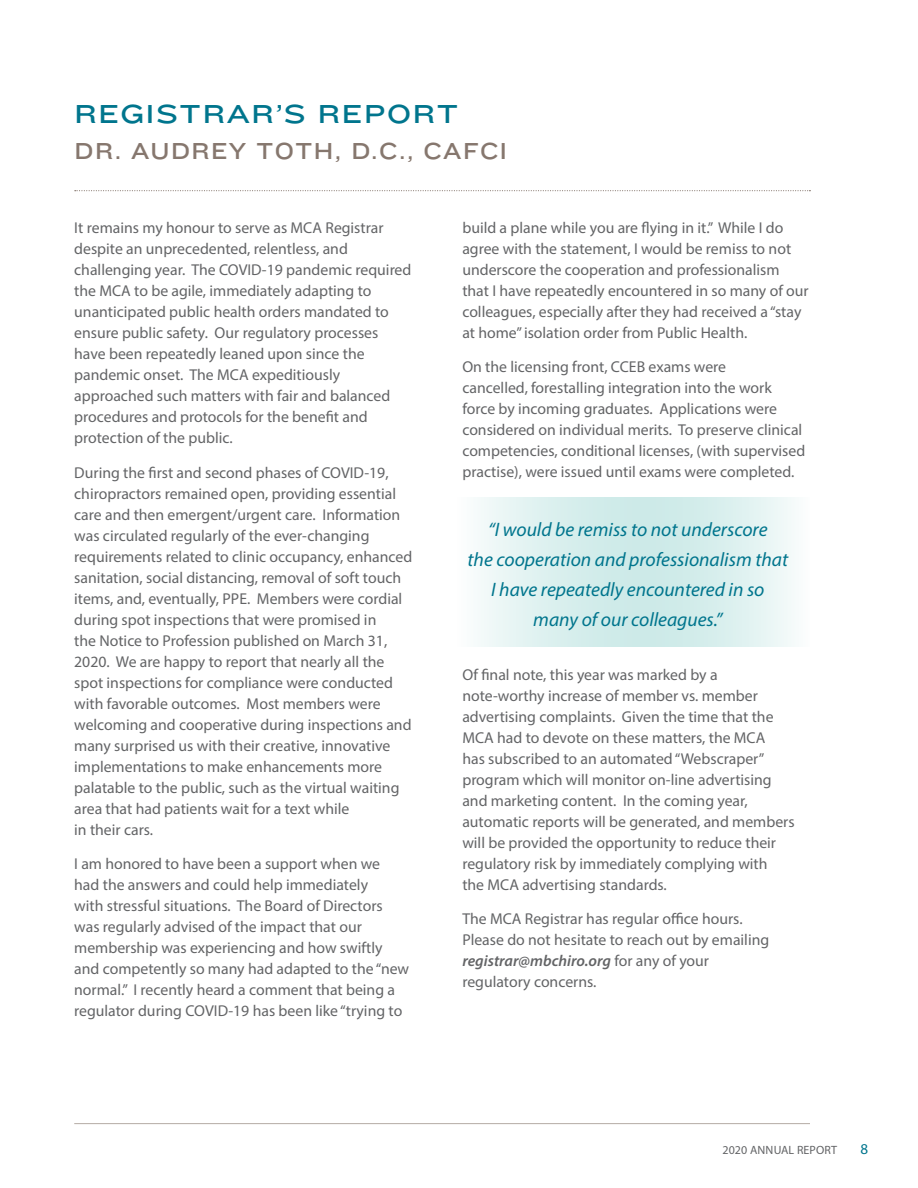
<style>
.page{position:relative;width:918px;height:1188px;background:#fff}
.page>*{position:absolute;margin:0;border:0;box-sizing:border-box;transform-origin:0 0}
.t1{font:27px "Knockout 34 Junior Sumo";letter-spacing:.06em;color:#00758d}
.t2{font:24px "Knockout 33 Junior Heviwt";letter-spacing:.06em;color:#86776e}
.t3{font:italic 19.5px/30px "Myriad Pro";color:#00758d;text-align:center}
.t4{font:15.75px/21px "Myriad Pro";color:#636466}
.t5{font:15px "Myriad Pro";color:#00758d}
.t6{font:12px "Myriad Pro";letter-spacing:.01em;color:#636466}
.s1{font-weight:600;font-style:italic}
</style>
<div class="page">
<svg style="left:75px;top:190px;width:735px;height:1px"></svg>
<hr style="left:74px;top:1123px;width:736px;height:1px;background:#b5aba4">
<svg style="left:480px;top:498px;width:312px;height:149px;background:#dbefee"></svg>
<h1 class="t1" style="left:75px;top:94px;width:385px">REGISTRAR’S REPORT</h1>
<h2 class="t2" style="left:75px;top:134px;width:434px">DR. AUDREY TOTH, D.C., CAFCI</h2>
<p class="t4" style="left:74px;top:217px;width:339px">It remains my honour to serve as MCA Registrar despite an unprecedented, relentless, and challenging year. The COVID-19 pandemic required the MCA to be agile, immediately adapting to unanticipated public health orders mandated to ensure public safety. Our regulatory processes have been repeatedly leaned upon since the pandemic onset. The MCA expeditiously approached such matters with fair and balanced procedures and protocols for the benefit and protection of the public.</p>
<p class="t4" style="left:74px;top:462px;width:340px">During the first and second phases of COVID-19, chiropractors remained open, providing essential care and then emergent/urgent care. Information was circulated regularly of the ever-changing requirements related to clinic occupancy, enhanced sanitation, social distancing, removal of soft touch items, and, eventually, PPE. Members were cordial during spot inspections that were promised in<br>the Notice to Profession published on March 31, 2020. We are happy to report that nearly all the spot inspections for compliance were conducted with favorable outcomes. Most members were welcoming and cooperative during inspections and many surprised us with their creative, innovative implementations to make enhancements more palatable to the public, such as the virtual waiting area that had patients wait for a text while<br>in their cars.</p>
<p class="t4" style="left:74px;top:853px;width:337px">I am honored to have been a support when we had the answers and could help immediately<br>with stressful situations. The Board of Directors was regularly advised of the impact that our membership was experiencing and how swiftly and competently so many had adapted to the “new normal.” I recently heard a comment that being a regulator during COVID-19 has been like “trying to</p>
<p class="t4" style="left:462px;top:217px;width:348px">build a plane while you are flying in it.” While I do agree with the statement, I would be remiss to not underscore the cooperation and professionalism that I have repeatedly encountered in so many of our colleagues, especially after they had received a “stay at home” isolation order from Public Health.</p>
<p class="t4" style="left:462px;top:356px;width:344px">On the licensing front, CCEB exams were<br>cancelled, forestalling integration into the work force by incoming graduates. Applications were considered on individual merits. To preserve clinical competencies, conditional licenses, (with supervised practise), were issued until exams were completed.</p>
<p class="t3" style="left:468px;top:514px;width:322px">“I would be remiss to not underscore<br>the cooperation and professionalism that I have repeatedly encountered in so many of our colleagues.”</p>
<p class="t4" style="left:462px;top:664px;width:334px">Of final note, this year was marked by a note-worthy increase of member vs. member advertising complaints. Given the time that the MCA had to devote on these matters, the MCA<br>has subscribed to an automated “Webscraper” program which will monitor on-line advertising and marketing content. In the coming year, automatic reports will be generated, and members will be provided the opportunity to reduce their regulatory risk by immediately complying with<br>the MCA advertising standards.</p>
<p class="t4" style="left:462px;top:908px;width:308px">The MCA Registrar has regular office hours.<br>Please do not hesitate to reach out by emailing <span class="s1">registrar@mbchiro.org</span> for any of your regulatory concerns.</p>
<p class="t6" style="left:722px;top:1142px;width:116px">2020 ANNUAL REPORT</p>
<p class="t5" style="left:861px;top:1140px;width:9px">8</p>
</div>
